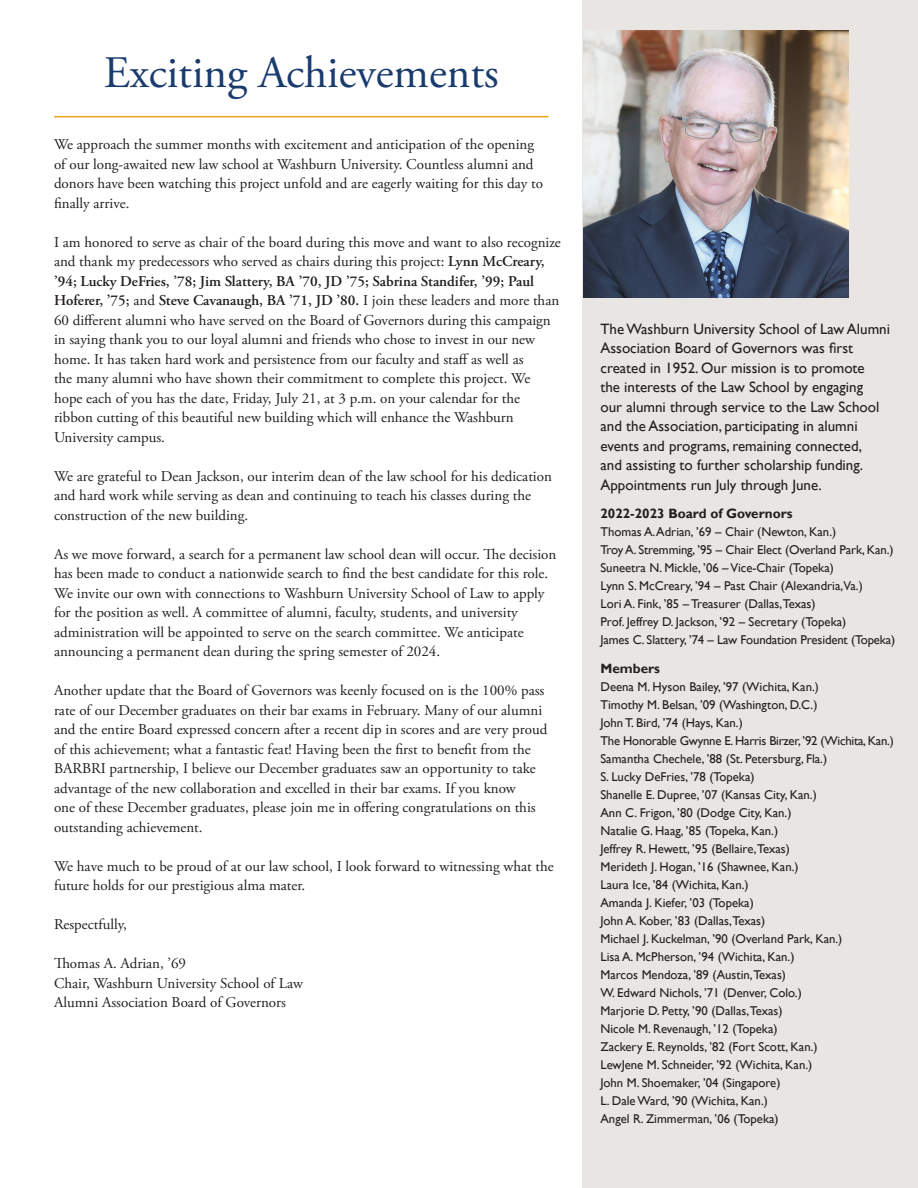
<style>
.page{position:relative;width:918px;height:1188px;background:#fff}
.page>*{position:absolute;margin:0;border:0;box-sizing:border-box;transform-origin:0 0}
.t1{font:45px "Adobe Garamond Pro";color:#193b6d}
.t2{font:15px/19.5px "Adobe Garamond Pro";color:#231f20}
.t3{font:15px/19.5px "Gill Sans";color:#231f20}
.t4{font:700 13.5px "Gill Sans";color:#231f20}
.t5{font:12.75px "Gill Sans";color:#231f20}
.t6{font:12.75px "Gill Sans";letter-spacing:-.02em;color:#231f20}
.s1{font-weight:600}
</style>
<div class="page">
<div style="left:582px;top:0;width:336px;height:1188px;background:#e8e5e2"></div>
<img style="left:583px;top:30px;width:266px;height:267px">
<hr style="left:54px;top:116px;width:495px;height:1px;background:#ebaa1c">
<p class="t1" style="left:104px;top:45px;width:397px">Exciting Achievements</p>
<p class="t2" style="left:54px;top:136px;width:491px">We approach the summer months with excitement and anticipation of the opening of our long-awaited new law school at Washburn University. Countless alumni and donors have been watching this project unfold and are eagerly waiting for this day to finally arrive.</p>
<p class="t2" style="left:54px;top:233px;width:508px">I am honored to serve as chair of the board during this move and want to also recognize and thank my predecessors who served as chairs during this project: <span class="s1">Lynn McCreary, ’94; Lucky DeFries, ’78; Jim Slattery, BA ’70, JD ’75; Sabrina Standifer, ’99; Paul Hoferer, ’75;</span> and <span class="s1">Steve Cavanaugh, BA ’71, JD ’80.</span> I join these leaders and more than 60 different alumni who have served on the Board of Governors during this campaign in saying thank you to our loyal alumni and friends who chose to invest in our new home. It has taken hard work and persistence from our faculty and staff as well as<br>the many alumni who have shown their commitment to complete this project. We hope each of you has the date, Friday, July 21, at 3 p.m. on your calendar for the ribbon cutting of this beautiful new building which will enhance the Washburn University campus.</p>
<p class="t2" style="left:54px;top:467px;width:500px">We are grateful to Dean Jackson, our interim dean of the law school for his dedication and hard work while serving as dean and continuing to teach his classes during the construction of the new building.</p>
<p class="t2" style="left:54px;top:545px;width:504px">As we move forward, a search for a permanent law school dean will occur. The decision has been made to conduct a nationwide search to find the best candidate for this role.<br>We invite our own with connections to Washburn University School of Law to apply for the position as well. A committee of alumni, faculty, students, and university administration will be appointed to serve on the search committee. We anticipate announcing a permanent dean during the spring semester of 2024.</p>
<p class="t2" style="left:54px;top:682px;width:495px">Another update that the Board of Governors was keenly focused on is the 100% pass rate of our December graduates on their bar exams in February. Many of our alumni and the entire Board expressed concern after a recent dip in scores and are very proud of this achievement; what a fantastic feat! Having been the first to benefit from the BARBRI partnership, I believe our December graduates saw an opportunity to take advantage of the new collaboration and excelled in their bar exams. If you know<br>one of these December graduates, please join me in offering congratulations on this outstanding achievement.</p>
<p class="t2" style="left:54px;top:857px;width:501px">We have much to be proud of at our law school, I look forward to witnessing what the future holds for our prestigious alma mater.</p>
<p class="t2" style="left:54px;top:916px;width:74px">Respectfully,</p>
<p class="t2" style="left:54px;top:955px;width:134px">Thomas A. Adrian, ’69</p>
<p class="t2" style="left:54px;top:974px;width:250px">Chair, Washburn University School of Law</p>
<p class="t2" style="left:54px;top:994px;width:234px">Alumni Association Board of Governors</p>
<p class="t3" style="left:600px;top:319px;width:291px">The Washburn University School of Law Alumni Association Board of Governors was first created in 1952. Our mission is to promote<br>the interests of the Law School by engaging<br>our alumni through service to the Law School and the Association, participating in alumni events and programs, remaining connected,<br>and assisting to further scholarship funding.<br>Appointments run July through June.</p>
<p class="t4" style="left:600px;top:506px;width:194px">2022-2023 Board of Governors</p>
<p class="t5" style="left:600px;top:525px;width:237px">Thomas A. Adrian, ’69 – Chair (Newton, Kan.)</p>
<p class="t5" style="left:600px;top:543px;width:294px">Troy A. Stremming, ’95 – Chair Elect (Overland Park, Kan.)</p>
<p class="t5" style="left:600px;top:561px;width:235px">Suneetra N. Mickle, ’06 – Vice-Chair (Topeka)</p>
<p class="t5" style="left:600px;top:579px;width:264px">Lynn S. McCreary, ’94 – Past Chair (Alexandria,Va.)</p>
<p class="t5" style="left:600px;top:597px;width:217px">Lori A. Fink, ’85 – Treasurer (Dallas,Texas)</p>
<p class="t5" style="left:600px;top:615px;width:247px">Prof. Jeffrey D. Jackson, ’92 – Secretary (Topeka)</p>
<p class="t5" style="left:600px;top:633px;width:296px">James C. Slattery, ’74 – Law Foundation President (Topeka)</p>
<p class="t4" style="left:600px;top:660px;width:61px">Members</p>
<p class="t5" style="left:600px;top:679px;width:220px">Deena M. Hyson Bailey, ’97 (Wichita, Kan.)</p>
<p class="t5" style="left:600px;top:697px;width:218px">Timothy M. Belsan, ’09 (Washington, D.C.)</p>
<p class="t5" style="left:600px;top:715px;width:144px">John T. Bird, ’74 (Hays, Kan.)</p>
<p class="t6" style="left:600px;top:733px;width:295px">The Honorable Gwynne E. Harris Birzer, ’92 (Wichita, Kan.)</p>
<p class="t5" style="left:600px;top:751px;width:228px">Samantha Chechele, ’88 (St. Petersburg, Fla.)</p>
<p class="t5" style="left:600px;top:769px;width:156px">S. Lucky DeFries, ’78 (Topeka)</p>
<p class="t5" style="left:600px;top:787px;width:218px">Shanelle E. Dupree, ’07 (Kansas City, Kan.)</p>
<p class="t5" style="left:600px;top:805px;width:193px">Ann C. Frigon, ’80 (Dodge City, Kan.)</p>
<p class="t5" style="left:600px;top:823px;width:179px">Natalie G. Haag, ’85 (Topeka, Kan.)</p>
<p class="t5" style="left:600px;top:841px;width:191px">Jeffrey R. Hewett, ’95 (Bellaire,Texas)</p>
<p class="t5" style="left:600px;top:859px;width:200px">Merideth J. Hogan, ’16 (Shawnee, Kan.)</p>
<p class="t5" style="left:600px;top:877px;width:150px">Laura Ice, ’84 (Wichita, Kan.)</p>
<p class="t5" style="left:600px;top:895px;width:155px">Amanda J. Kiefer, ’03 (Topeka)</p>
<p class="t5" style="left:600px;top:913px;width:166px">John A. Kober, ’83 (Dallas,Texas)</p>
<p class="t5" style="left:600px;top:931px;width:243px">Michael J. Kuckelman, ’90 (Overland Park, Kan.)</p>
<p class="t5" style="left:600px;top:949px;width:196px">Lisa A. McPherson, ’94 (Wichita, Kan.)</p>
<p class="t5" style="left:600px;top:967px;width:187px">Marcos Mendoza, ’89 (Austin,Texas)</p>
<p class="t5" style="left:600px;top:985px;width:203px">W. Edward Nichols, ’71 (Denver, Colo.)</p>
<p class="t5" style="left:600px;top:1003px;width:184px">Marjorie D. Petty, ’90 (Dallas,Texas)</p>
<p class="t5" style="left:600px;top:1021px;width:179px">Nicole M. Revenaugh, ’12 (Topeka)</p>
<p class="t5" style="left:600px;top:1039px;width:219px">Zackery E. Reynolds, ’82 (Fort Scott, Kan.)</p>
<p class="t5" style="left:600px;top:1057px;width:213px">LewJene M. Schneider, ’92 (Wichita, Kan.)</p>
<p class="t5" style="left:600px;top:1075px;width:181px">John M. Shoemaker, ’04 (Singapore)</p>
<p class="t5" style="left:600px;top:1093px;width:169px">L. Dale Ward, ’90 (Wichita, Kan.)</p>
<p class="t5" style="left:600px;top:1111px;width:180px">Angel R. Zimmerman, ’06 (Topeka)</p>
</div>
